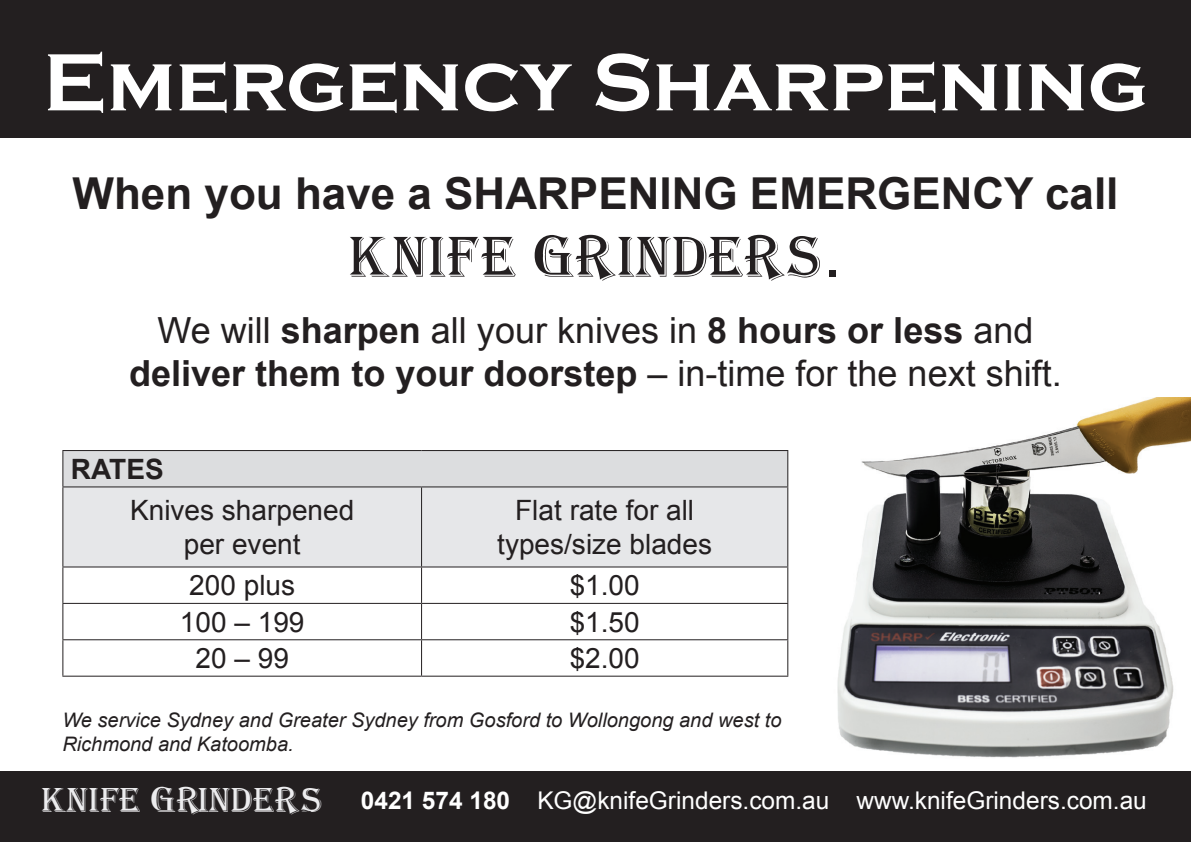
<style>
.page{position:relative;width:1191px;height:842px;background:#fff}
.page>*{position:absolute;margin:0;border:0;box-sizing:border-box;transform-origin:0 0}
.t1{font:700 84px "Copperplate Gothic";color:#fff}
.t2{font:68px "Algeria";color:#231f20}
.t3{font:68px "Arial";color:#231f20}
.t4{font:700 44px "Arial";color:#231f20}
.t5{font:36px/43.2px "Arial";color:#231f20;text-align:center}
.t6{font:28px/33.6px "Arial";color:#231f20;text-align:center}
.t7{font:700 28px "Arial";color:#231f20}
.t8{font:24.4px "Arial";color:#fff}
.t9{font:italic 20px/24px "Arial";color:#231f20}
.s1{font-weight:700}
.s2{font-family:"Algeria";font-size:41.4px;color:#ececee}
</style>
<div class="page">
<div style="left:0;top:0;width:1191px;height:137px;background:#231f20"></div>
<div style="left:0;top:771px;width:1191px;height:71px;background:#231f20"></div>
<img style="left:837px;top:398px;width:354px;height:360px">
<div style="left:63px;top:450px;width:725px;height:37px;background:#dcdddf"></div>
<div style="left:63px;top:487px;width:724px;height:79px;background:#e6e7e9"></div>
<hr style="left:62px;top:450px;width:359px;height:1px;background:#231f20">
<hr style="left:62px;top:451px;width:1px;height:35px;background:#231f20">
<hr style="left:421px;top:450px;width:367px;height:1px;background:#231f20">
<hr style="left:787px;top:451px;width:1px;height:35px;background:#231f20">
<hr style="left:62px;top:486px;width:359px;height:1px;background:#231f20">
<hr style="left:62px;top:487px;width:1px;height:79px;background:#231f20">
<hr style="left:421px;top:486px;width:367px;height:1px;background:#231f20">
<hr style="left:421px;top:487px;width:1px;height:79px;background:#231f20">
<hr style="left:787px;top:487px;width:1px;height:79px;background:#231f20">
<hr style="left:62px;top:566px;width:359px;height:1px;background:#231f20">
<hr style="left:62px;top:567px;width:1px;height:36px;background:#231f20">
<hr style="left:421px;top:566px;width:367px;height:1px;background:#231f20">
<hr style="left:421px;top:567px;width:1px;height:36px;background:#231f20">
<hr style="left:787px;top:567px;width:1px;height:36px;background:#231f20">
<hr style="left:62px;top:603px;width:359px;height:1px;background:#231f20">
<hr style="left:62px;top:604px;width:1px;height:35px;background:#231f20">
<hr style="left:421px;top:603px;width:367px;height:1px;background:#231f20">
<hr style="left:421px;top:604px;width:1px;height:35px;background:#231f20">
<hr style="left:787px;top:604px;width:1px;height:35px;background:#231f20">
<hr style="left:62px;top:639px;width:359px;height:1px;background:#231f20">
<hr style="left:62px;top:640px;width:1px;height:36px;background:#231f20">
<hr style="left:421px;top:639px;width:367px;height:1px;background:#231f20">
<hr style="left:421px;top:640px;width:1px;height:36px;background:#231f20">
<hr style="left:787px;top:640px;width:1px;height:36px;background:#231f20">
<hr style="left:62px;top:676px;width:359px;height:1px;background:#231f20">
<hr style="left:421px;top:676px;width:367px;height:1px;background:#231f20">
<h1 class="t1" style="left:43px;top:36px;width:1106px">Emergency Sharpening</h1>
<p class="t4" style="left:72px;top:164px;width:1047px">When you have a SHARPENING EMERGENCY call</p>
<h2 class="t2" style="left:349px;top:226px;width:35px">KNIFE</h2>
<h2 class="t2" style="left:534px;top:226px;width:37px">GRINDERS</h2>
<h2 class="t3" style="left:822px;top:208px;width:20px">.</h2>
<p class="t5" style="left:129px;top:309px;width:934px">We will <span class="s1">sharpen</span> all your knives in <span class="s1">8 hours or less</span> and <span class="s1">deliver them to your doorstep</span> – in-time for the next shift.</p>
<p class="t7" style="left:71px;top:451px;width:74px">Rates</p>
<p class="t6" style="left:130px;top:494px;width:226px">Knives sharpened per event</p>
<p class="t6" style="left:497px;top:494px;width:216px">Flat rate for all types/size blades</p>
<p class="t6" style="left:189px;top:569px;width:107px">200 plus</p>
<p class="t6" style="left:569px;top:569px;width:72px">$1.00</p>
<p class="t6" style="left:180px;top:605px;width:126px">100 – 199</p>
<p class="t6" style="left:569px;top:605px;width:72px">$1.50</p>
<p class="t6" style="left:195px;top:642px;width:95px">20 – 99</p>
<p class="t6" style="left:569px;top:642px;width:72px">$2.00</p>
<p class="t9" style="left:62px;top:708px;width:720px">We service Sydney and Greater Sydney from Gosford to Wollongong and west to<br>Richmond and Katoomba.</p>
<p class="t8" style="left:42px;top:784px;width:1106px"><span class="s2">knife grinders</span> <span class="s1">0421 574 180</span> KG@knifeGrinders.com.au www.knifeGrinders.com.au</p>
</div>
